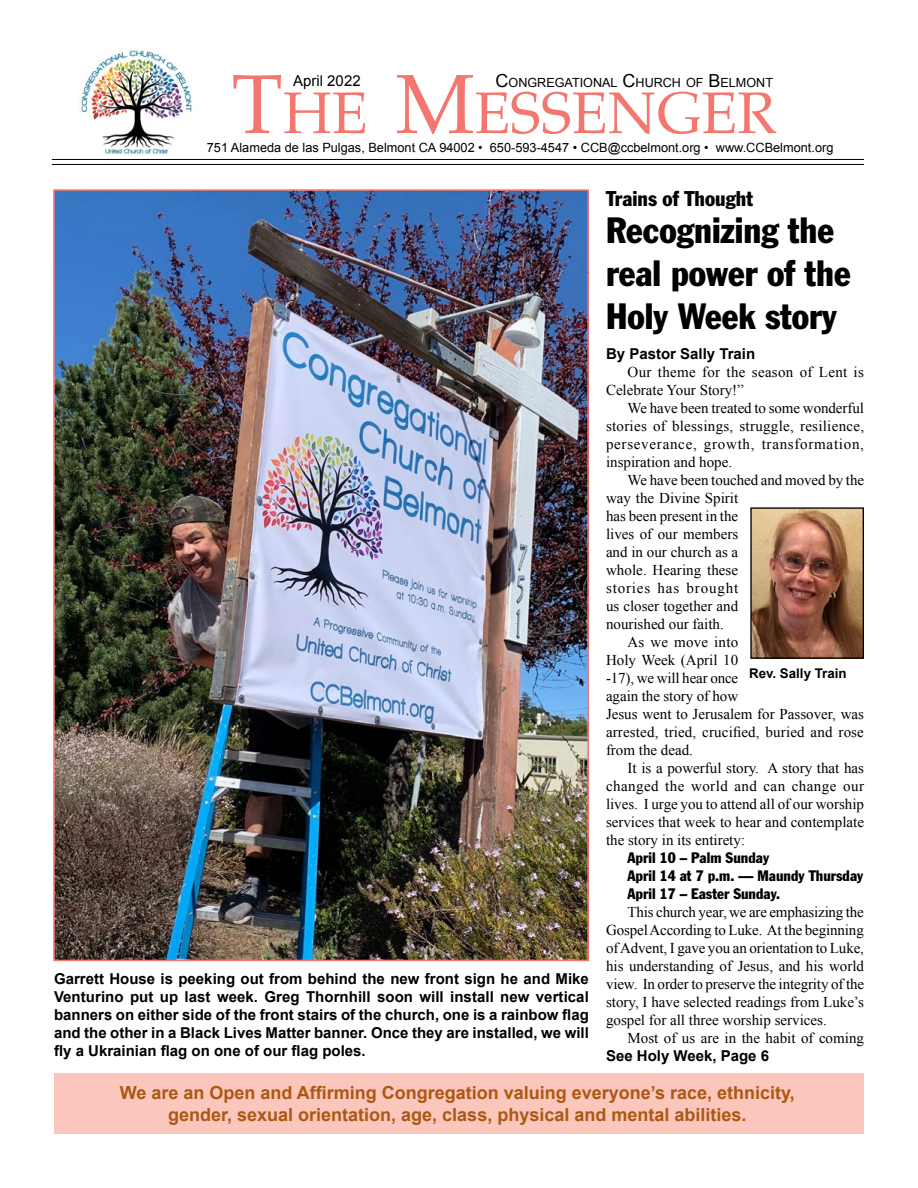
<style>
.page{position:relative;width:918px;height:1188px;background:#fff}
.page>*{position:absolute;margin:0;border:0;box-sizing:border-box;transform-origin:0 0}
.t1{font:58.8px "Palatino";color:#f3776f}
.t2{font:condensed 36px/43.2px "Franklin Gothic";color:#000}
.t3{font:condensed 21px "Franklin Gothic";color:#000}
.t4{font:700 18px/21.6px "Arial";color:#ab5814;text-align:center}
.t5{font:15px/18px "Times New Roman";color:#000;text-align:justify}
.t6{font:700 15px/18px "Arial";color:#000;text-align:justify}
.t7{font:condensed 15px/18px "Franklin Gothic";color:#000}
.t8{font:15px/18px "Times New Roman";letter-spacing:.02em;color:#000}
.t9{font:15px "Times New Roman";letter-spacing:.03em;color:#000}
.t10{font:15px "Times New Roman";letter-spacing:.055em;color:#000}
.t11{font:15px "Arial";color:#000}
.t12{font:700 13.35px "Arial";color:#000}
.t13{font:12.75px "Arial";color:#000}
.t14{font:12.6px "Arial";color:#000}
.s1{font-size:18px}
.s2{font-size:84px}
</style>
<div class="page">
<div style="left:54px;top:1073px;width:810px;height:61px;background:#fbc7bc"></div>
<hr style="left:52px;top:159px;width:812px;height:1px;background:#000">
<hr style="left:52px;top:164px;width:812px;height:1px;background:#000">
<img style="left:752px;top:509px;width:110px;height:148px">
<div style="left:750px;top:507px;width:114px;height:152px;border:1px solid #000"></div>
<img style="left:80px;top:49px;width:112px;height:107px">
<img style="left:56px;top:192px;width:530px;height:766px">
<p class="t14" style="left:496px;top:74px;width:279px"><span class="s1">C</span>ONGREGATIONAL <span class="s1">C</span>HURCH OF <span class="s1">B</span>ELMONT</p>
<h1 class="t1" style="left:231px;top:64px;width:547px"><span class="s2">T</span>HE <span class="s2">M</span>ESSENGER</h1>
<p class="t11" style="left:293px;top:71px;width:69px">April 2022</p>
<p class="t13" style="left:207px;top:139px;width:628px">751 Alameda de las Pulgas, Belmont CA 94002 • 650-593-4547 • CCB@ccbelmont.org • www.CCBelmont.org</p>
<h3 class="t3" style="left:606px;top:186px;width:149px">Trains of Thought</h3>
<p class="t6" style="left:54px;top:971px;width:536px">Garrett House is peeking out from behind the new front sign he and Mike Venturino put up last week. Greg Thornhill soon will install new vertical banners on either side of the front stairs of the church, one is a rainbow flag and the other in a Black Lives Matter banner. Once they are installed, we will fly a Ukrainian flag on one of our flag poles.</p>
<h2 class="t2" style="left:606px;top:208px;width:246px">Recognizing the real power of the<br>Holy Week story</h2>
<p class="t6" style="left:606px;top:345px;width:151px">By Pastor Sally Train</p>
<p class="t8" style="left:606px;top:362px;width:259px;text-indent:22px">Our theme for the season of Lent is<br>Celebrate Your Story!”</p>
<p class="t5" style="left:606px;top:398px;width:260px;text-indent:22px">We have been treated to some wonderful stories of blessings, struggle, resilience, perseverance, growth, transformation, inspiration and hope.</p>
<p class="t5" style="left:628px;top:470px;width:238px">We have been touched and moved by the</p>
<p class="t5" style="left:606px;top:488px;width:134px">way the Divine Spirit</p>
<p class="t5" style="left:606px;top:506px;width:134px">has been present in the</p>
<p class="t5" style="left:606px;top:524px;width:134px">lives of our members</p>
<p class="t5" style="left:606px;top:542px;width:134px">and in our church as a</p>
<p class="t5" style="left:606px;top:560px;width:134px">whole. Hearing these</p>
<p class="t10" style="left:606px;top:578px;width:134px">stories has brought</p>
<p class="t5" style="left:606px;top:596px;width:134px">us closer together and</p>
<p class="t5" style="left:606px;top:614px;width:119px">nourished our faith.</p>
<p class="t5" style="left:628px;top:632px;width:112px">As we move into</p>
<p class="t5" style="left:606px;top:650px;width:134px">Holy Week (April 10</p>
<p class="t5" style="left:606px;top:668px;width:134px">-17), we will hear once</p>
<p class="t5" style="left:606px;top:686px;width:134px">again the story of how</p>
<p class="t5" style="left:606px;top:704px;width:260px">Jesus went to Jerusalem for Passover, was</p>
<p class="t5" style="left:606px;top:722px;width:259px">arrested, tried, crucified, buried and rose</p>
<p class="t5" style="left:606px;top:740px;width:89px">from the dead.</p>
<p class="t5" style="left:628px;top:758px;width:238px">It is a powerful story. A story that has</p>
<p class="t9" style="left:606px;top:776px;width:260px">changed the world and can change our</p>
<p class="t5" style="left:606px;top:794px;width:260px">lives. I urge you to attend all of our worship</p>
<p class="t5" style="left:606px;top:812px;width:260px">services that week to hear and contemplate</p>
<p class="t5" style="left:606px;top:830px;width:141px">the story in its entirety:</p>
<p class="t7" style="left:628px;top:848px;width:237px">April 10 – Palm Sunday<br>April 14 at 7 p.m. — Maundy Thursday<br>April 17 – Easter Sunday.</p>
<p class="t5" style="left:606px;top:902px;width:260px;text-indent:22px">This church year, we are emphasizing the Gospel According to Luke. At the beginning of Advent, I gave you an orientation to Luke, his understanding of Jesus, and his world view. In order to preserve the integrity of the story, I have selected readings from Luke’s gospel for all three worship services.</p>
<p class="t5" style="left:628px;top:1028px;width:238px">Most of us are in the habit of coming</p>
<p class="t12" style="left:749px;top:664px;width:99px">Rev. Sally Train</p>
<p class="t6" style="left:606px;top:1047px;width:165px">See Holy Week, Page 6</p>
<p class="t4" style="left:120px;top:1083px;width:677px">We are an Open and Affirming Congregation valuing everyone’s race, ethnicity, gender, sexual orientation, age, class, physical and mental abilities.</p>
</div>
